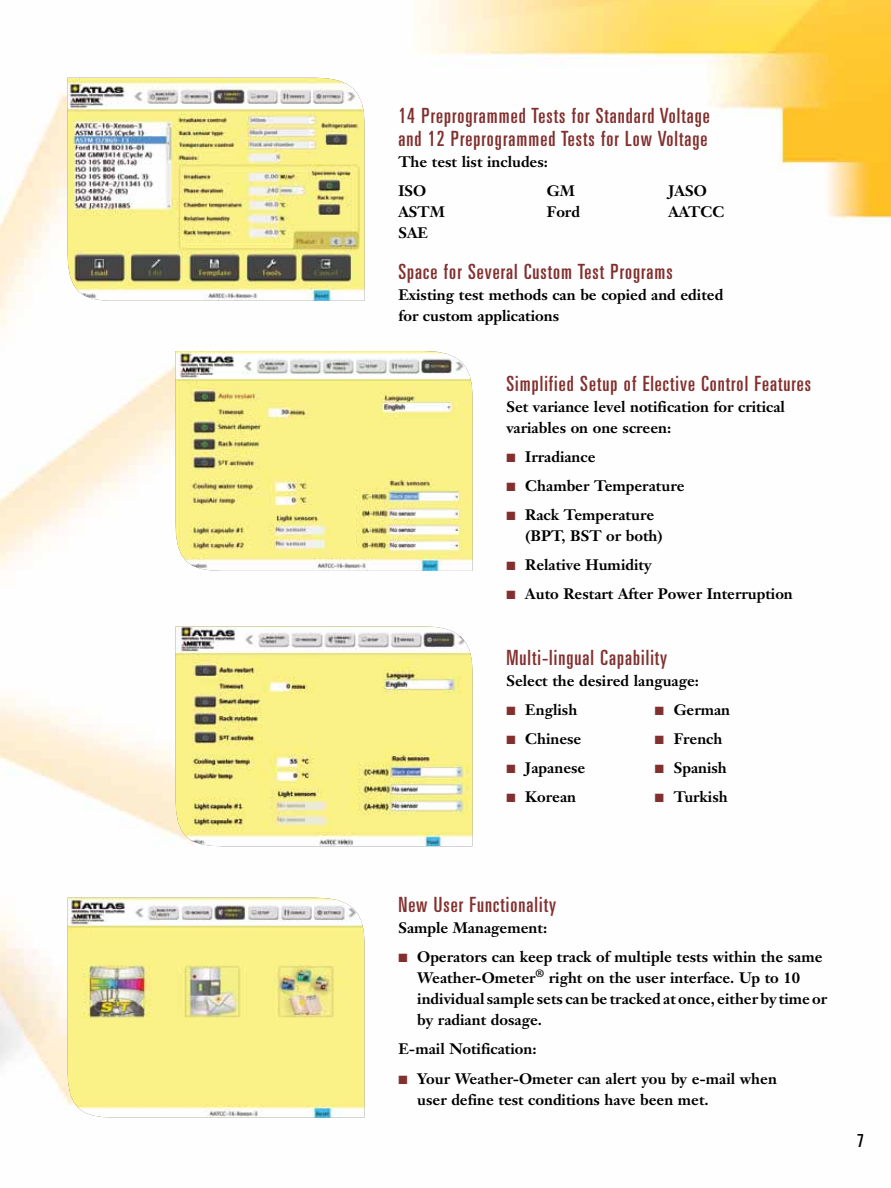
<style>
.page{position:relative;width:891px;height:1188px;background:#fff}
.page>*{position:absolute;margin:0;border:0;box-sizing:border-box;transform-origin:0 0}
.t1{font:ultra-condensed 21px/22.5px "Univers";letter-spacing:.05em;color:#82302f}
.t2{font:ultra-condensed 18px "Univers";color:#000}
.t3{font:700 15px/21px "Janson Text";color:#000}
.s1{color:#82302f}
</style>
<div class="page">
<img style="left:0;top:0;width:891px;height:1118px">
<img style="left:68px;top:78px;width:296px;height:223px">
<img style="left:176px;top:351px;width:296px;height:220px">
<img style="left:176px;top:626px;width:296px;height:220px">
<img style="left:67px;top:898px;width:297px;height:220px">
<h1 class="t1" style="left:398px;top:104px;width:313px">14 Preprogrammed Tests for Standard Voltage and 12 Preprogrammed Tests for Low Voltage</h1>
<p class="t3" style="left:398px;top:147px;width:151px;line-height:29.1px">The test list includes:<br>ISO</p>
<p class="t3" style="left:547px;top:180px;width:29px">GM</p>
<p class="t3" style="left:668px;top:180px;width:40px">JASO</p>
<p class="t3" style="left:398px;top:201px;width:48px">ASTM</p>
<p class="t3" style="left:547px;top:201px;width:35px">Ford</p>
<p class="t3" style="left:668px;top:201px;width:58px">AATCC</p>
<p class="t3" style="left:398px;top:222px;width:31px">SAE</p>
<h1 class="t1" style="left:398px;top:260px;width:276px">Space for Several Custom Test Programs</h1>
<p class="t3" style="left:398px;top:284px;width:326px">Existing test methods can be copied and edited for custom applications</p>
<h1 class="t1" style="left:506px;top:372px;width:306px">Simplified Setup of Elective Control Features</h1>
<p class="t3" style="left:506px;top:396px;width:280px">Set variance level notification for critical variables on one screen:</p>
<p class="t3" style="left:506px;top:446px;width:91px"><span class="s1">■</span> Irradiance</p>
<p class="t3" style="left:506px;top:475px;width:180px"><span class="s1">■</span> Chamber Temperature</p>
<p class="t3" style="left:525px;top:504px;width:139px;text-indent:-19px"><span class="s1">■</span> Rack Temperature (BPT, BST or both)</p>
<p class="t3" style="left:506px;top:554px;width:147px"><span class="s1">■</span> Relative Humidity</p>
<p class="t3" style="left:506px;top:584px;width:288px"><span class="s1">■</span> Auto Restart After Power Interruption</p>
<h1 class="t1" style="left:506px;top:646px;width:162px">Multi-lingual Capability</h1>
<p class="t3" style="left:506px;top:670px;width:194px">Select the desired language:</p>
<p class="t3" style="left:506px;top:699px;width:72px"><span class="s1">■</span> English</p>
<p class="t3" style="left:655px;top:699px;width:77px"><span class="s1">■</span> German</p>
<p class="t3" style="left:506px;top:728px;width:77px"><span class="s1">■</span> Chinese</p>
<p class="t3" style="left:655px;top:728px;width:69px"><span class="s1">■</span> French</p>
<p class="t3" style="left:506px;top:757px;width:80px"><span class="s1">■</span> Japanese</p>
<p class="t3" style="left:655px;top:757px;width:73px"><span class="s1">■</span> Spanish</p>
<p class="t3" style="left:506px;top:786px;width:71px"><span class="s1">■</span> Korean</p>
<p class="t3" style="left:655px;top:786px;width:74px"><span class="s1">■</span> Turkish</p>
<h1 class="t1" style="left:398px;top:893px;width:159px">New User Functionality</h1>
<p class="t3" style="left:398px;top:917px;width:150px">Sample Management:</p>
<p class="t3" style="left:417px;top:946px;width:412px;text-indent:-19px"><span class="s1">■</span> Operators can keep track of multiple tests within the same Weather-Ometer<sup>®</sup> right on the user interface. Up to 10 individual sample sets can be tracked at once, either by time or by radiant dosage.</p>
<p class="t3" style="left:398px;top:1039px;width:140px">E-mail Notification:</p>
<p class="t3" style="left:417px;top:1068px;width:361px;text-indent:-19px"><span class="s1">■</span> Your Weather-Ometer can alert you by e-mail when user define test conditions have been met.</p>
<p class="t2" style="left:857px;top:1130px;width:8px">7</p>
</div>
